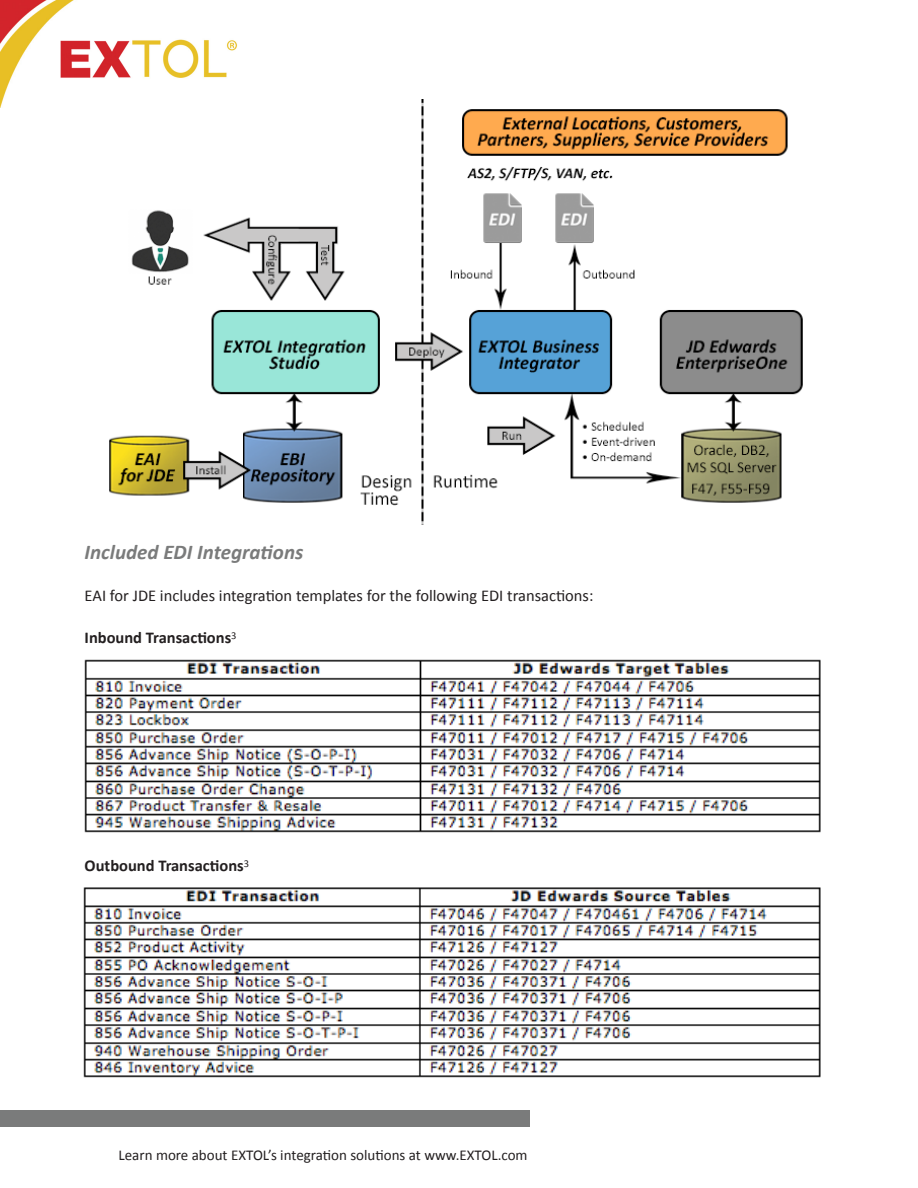
<style>
.page{position:relative;width:918px;height:1188px;background:#fff}
.page>*{position:absolute;margin:0;border:0;box-sizing:border-box;transform-origin:0 0}
.t1{font:italic 700 21px "Calibri";color:#7a7b7b}
.t2{font:16.5px "Calibri";color:#231f20}
.t3{font:700 16.5px "Calibri";color:#231f20}
.t4{font:15px "Calibri";color:#231f20}
</style>
<div class="page">
<img style="left:0;top:0;width:74px;height:108px">
<div style="left:0;top:1110px;width:529px;height:16px;background:#7a7b7b"></div>
<img style="left:54px;top:37px;width:183px;height:46px">
<img style="left:84px;top:659px;width:737px;height:174px">
<img style="left:83px;top:887px;width:738px;height:191px">
<img style="left:109px;top:99px;width:694px;height:426px">
<p class="t1" style="left:85px;top:538px;width:220px">Included EDI Integrations</p>
<p class="t2" style="left:85px;top:585px;width:510px">EAI for JDE includes integration templates for the following EDI transactions:</p>
<p class="t3" style="left:85px;top:627px;width:154px">Inbound Transactions<sup>3</sup></p>
<p class="t3" style="left:85px;top:855px;width:166px">Outbound Transactions<sup>3</sup></p>
<p class="t4" style="left:119px;top:1146px;width:411px">Learn more about EXTOL’s integration solutions at www.EXTOL.com</p>
</div>
